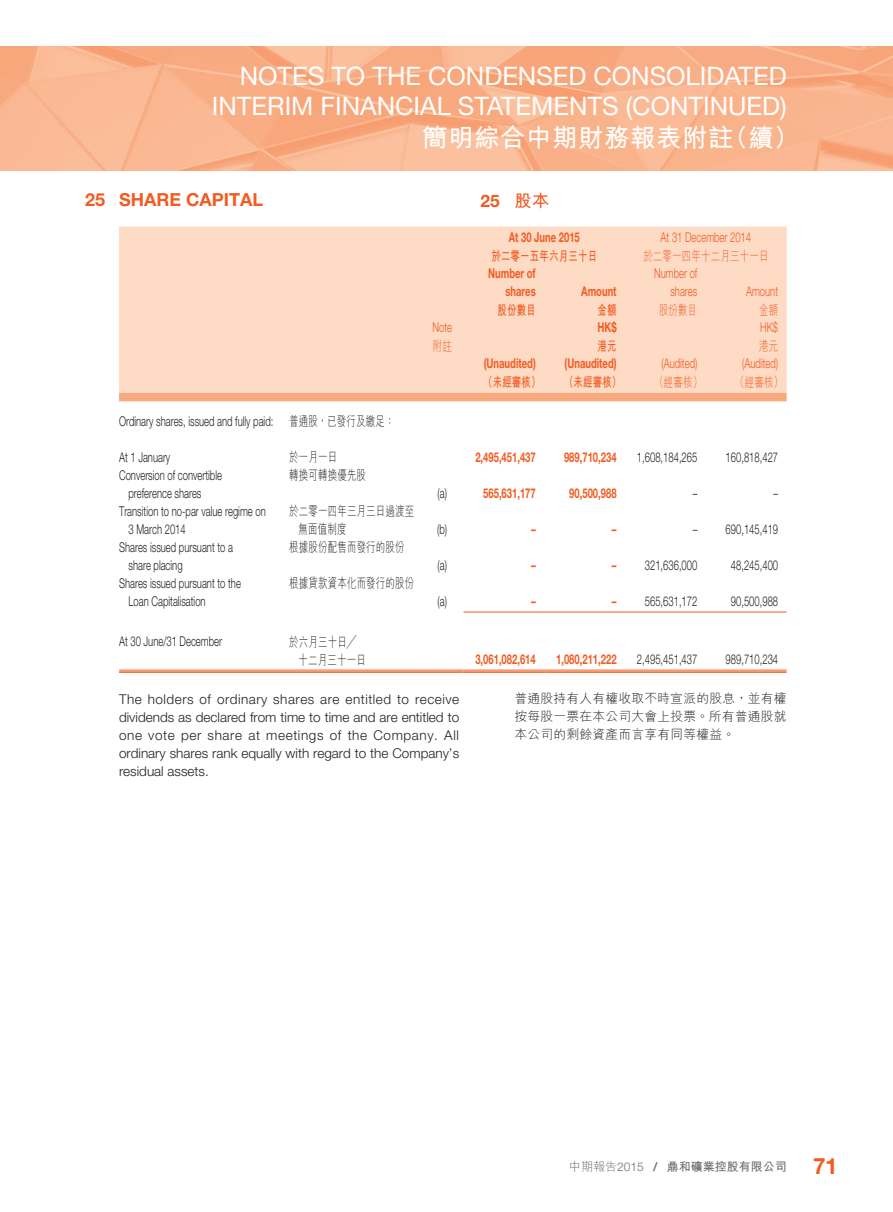
<style>
.page{position:relative;width:893px;height:1212px;background:#fff}
.page>*{position:absolute;margin:0;border:0;box-sizing:border-box;transform-origin:0 0}
.t1{font:25.5px/30px "Helvetica Neue LT Std";color:#fff;text-align:right}
.t2{font:700 25.5px "M Hei HK";letter-spacing:.02em;color:#fff}
.t3{font:700 18px "Helvetica Neue LT Std";color:#f25b21}
.t4{font:700 17.25px "Helvetica Neue LT Std";color:#f25b21}
.t5{font:300 13.5px/18px "Helvetica Neue LT Std";color:#231f20;scale:.7 1}
.t6{font:300 13.5px/18px "Helvetica Neue LT Std";color:#231f20;text-align:justify}
.t7{font:700 13.5px/18px "Helvetica Neue LT Std";color:#f25b21;text-align:right;scale:.7 1}
.t8{font:300 13.5px/18px "M Hei HK";letter-spacing:.02em;color:#231f20;scale:.7 1}
.t9{font:300 13.5px/18px "Helvetica Neue LT Std";color:#f25b21;text-align:right;scale:.7 1}
.t10{font:300 13.5px "M Hei HK";letter-spacing:.02em;color:#f25b21;scale:.7 1}
.t11{font:700 13.5px "M Hei HK";letter-spacing:.02em;color:#f25b21;scale:.7 1}
.t12{font:300 12.75px/18px "M Hei HK";letter-spacing:.02em;color:#231f20;text-align:justify}
.t13{font:700 12px "M Hei HK";color:#6c6d70}
.s1{font-family:"M Hei HK"}
.s2{font-weight:700;color:#f25b21}
.s3{font-weight:300}
.s4{font-family:"Helvetica Neue LT Std";font-weight:300}
.s5{font-family:"Helvetica Neue LT Std"}
.s6{font-family:"Helvetica Neue LT Std";font-size:22.5px;color:#f25b21}
</style>
<div class="page">
<img style="left:0;top:47px;width:893px;height:123px">
<div style="left:119px;top:227px;width:668px;height:166px;background:#fddbc5"></div>
<div style="left:119px;top:393px;width:668px;height:8px;background:#f8a97f"></div>
<hr style="left:463px;top:612px;width:81px;height:1px;background:#f25b21">
<hr style="left:544px;top:612px;width:81px;height:1px;background:#f25b21">
<hr style="left:625px;top:612px;width:81px;height:1px;background:#f25b21">
<hr style="left:706px;top:612px;width:81px;height:1px;background:#f25b21">
<hr style="left:119px;top:670px;width:170px;height:1px;background:#f25b21">
<hr style="left:119px;top:671px;width:170px;height:2px;background:#f25b21">
<hr style="left:289px;top:670px;width:132px;height:1px;background:#f25b21">
<hr style="left:289px;top:671px;width:132px;height:2px;background:#f25b21">
<hr style="left:421px;top:670px;width:42px;height:1px;background:#f25b21">
<hr style="left:421px;top:671px;width:42px;height:2px;background:#f25b21">
<hr style="left:463px;top:670px;width:81px;height:1px;background:#f25b21">
<hr style="left:463px;top:671px;width:81px;height:2px;background:#f25b21">
<hr style="left:544px;top:670px;width:81px;height:1px;background:#f25b21">
<hr style="left:544px;top:671px;width:81px;height:2px;background:#f25b21">
<hr style="left:625px;top:670px;width:81px;height:1px;background:#f25b21">
<hr style="left:625px;top:671px;width:81px;height:2px;background:#f25b21">
<hr style="left:706px;top:670px;width:81px;height:1px;background:#f25b21">
<hr style="left:706px;top:671px;width:81px;height:2px;background:#f25b21">
<h1 class="t1" style="left:212px;top:61px;width:576px">NOTES TO THE CONDENSED CONSOLIDATED<br>INTERIM FINANCIAL STATEMENTS (CONTINUED)</h1>
<h1 class="t2" style="left:422px;top:119px;width:379px">簡明綜合中期財務報表附註（續）</h1>
<h2 class="t3" style="left:85px;top:189px;width:180px">25 SHAR E CAPITAL</h2>
<p class="t4" style="left:480px;top:190px;width:70px">25 <span class="s1">股本</span></p>
<p class="t7" style="left:509px;top:228px;width:103px">At 30 June 2015</p>
<p class="t9" style="left:661px;top:228px;width:131px">At 31 December 2014</p>
<p class="t11" style="left:491px;top:246px;width:153px">於二零一五年六月三十日</p>
<p class="t10" style="left:643px;top:249px;width:180px">於二零一四年十二月三十一日</p>
<p class="t7" style="left:488px;top:264px;width:69px">Number of shares</p>
<p class="t9" style="left:654px;top:264px;width:63px">Number of shares</p>
<p class="t7" style="left:581px;top:282px;width:52px">Amount</p>
<p class="t9" style="left:746px;top:282px;width:47px">Amount</p>
<p class="t11" style="left:497px;top:300px;width:56px">股份數目</p>
<p class="t11" style="left:597px;top:300px;width:29px">金額</p>
<p class="t10" style="left:659px;top:303px;width:56px">股份數目</p>
<p class="t10" style="left:759px;top:303px;width:29px">金額</p>
<p class="t9" style="left:432px;top:318px;width:30px">Note</p>
<p class="t7" style="left:597px;top:318px;width:29px">HK$</p>
<p class="t9" style="left:760px;top:318px;width:27px">HK$</p>
<p class="t10" style="left:433px;top:339px;width:29px">附註</p>
<p class="t11" style="left:597px;top:336px;width:29px">港元</p>
<p class="t10" style="left:759px;top:339px;width:29px">港元</p>
<p class="t7" style="left:484px;top:354px;width:76px">(Unaudited)</p>
<p class="t7" style="left:565px;top:354px;width:76px">(Unaudited)</p>
<p class="t9" style="left:661px;top:354px;width:53px">(Audited)</p>
<p class="t9" style="left:742px;top:354px;width:53px">(Audited)</p>
<p class="t11" style="left:483px;top:372px;width:83px">（未經審核）</p>
<p class="t11" style="left:564px;top:372px;width:83px">（未經審核）</p>
<p class="t10" style="left:654px;top:375px;width:70px">（經審核）</p>
<p class="t10" style="left:735px;top:375px;width:70px">（經審核）</p>
<p class="t5" style="left:119px;top:411px;width:395px">Ordinary shares, issued and fully paid: <span class="s1">普通股，已發行及繳足：</span></p>
<p class="t5" style="left:119px;top:447px;width:75px">At 1 January</p>
<p class="t8" style="left:289px;top:448px;width:70px">於一月一日</p>
<p class="t7" style="left:475px;top:447px;width:88px">2,495,451,437</p>
<p class="t7" style="left:564px;top:447px;width:77px">989,710,234</p>
<p class="t5" style="left:637px;top:447px;width:88px">1,608,184,265</p>
<p class="t5" style="left:726px;top:447px;width:77px">160,818,427</p>
<p class="t5" style="left:129px;top:465px;width:135px;text-indent:-9px">Conversion of convertible preference shares</p>
<p class="t8" style="left:289px;top:466px;width:111px">轉換可轉換優先股</p>
<p class="t5" style="left:437px;top:483px;width:15px">(a)</p>
<p class="t7" style="left:483px;top:483px;width:77px">565,631,177</p>
<p class="t7" style="left:569px;top:483px;width:69px">90,500,988</p>
<p class="t5" style="left:693px;top:483px;width:8px">–</p>
<p class="t5" style="left:773px;top:483px;width:8px">–</p>
<p class="t5" style="left:129px;top:501px;width:198px;text-indent:-9px">Transition to no-par value regime on<br>3 March 2014</p>
<p class="t8" style="left:299px;top:502px;width:167px;text-indent:-9px">於二零一四年三月三日過渡至無面值制度</p>
<p class="t5" style="left:129px;top:537px;width:151px;text-indent:-9px">Shares issued pursuant to a share placing</p>
<p class="t8" style="left:289px;top:538px;width:166px">根據股份配售而發行的股份</p>
<p class="t5" style="left:129px;top:573px;width:162px;text-indent:-9px">Shares issued pursuant to the<br>Loan Capitalisation</p>
<p class="t8" style="left:289px;top:574px;width:180px">根據貸款資本化而發行的股份</p>
<p class="t5" style="left:119px;top:632px;width:149px">At 30 June/31 December</p>
<p class="t8" style="left:299px;top:632px;width:98px;text-indent:-9px">於六月三十日╱十二月三十一日</p>
<p class="t5" style="left:437px;top:519px;width:16px">(b)</p>
<p class="t7" style="left:531px;top:519px;width:8px">–</p>
<p class="t7" style="left:612px;top:519px;width:8px">–</p>
<p class="t5" style="left:693px;top:519px;width:124px">– 690,145,419</p>
<p class="t5" style="left:438px;top:555px;width:15px">(a)</p>
<p class="t7" style="left:531px;top:555px;width:8px">–</p>
<p class="t5" style="left:612px;top:555px;width:124px"><span class="s2">–</span> 321,636,000</p>
<p class="t5" style="left:731px;top:555px;width:69px">48,245,400</p>
<p class="t5" style="left:438px;top:591px;width:15px">(a)</p>
<p class="t7" style="left:531px;top:591px;width:8px">–</p>
<p class="t5" style="left:612px;top:591px;width:124px"><span class="s2">–</span> 565,631,172</p>
<p class="t5" style="left:731px;top:591px;width:69px">90,500,988</p>
<p class="t7" style="left:475px;top:650px;width:88px">3,061,082,614</p>
<p class="t7" style="left:556px;top:650px;width:88px">1,080,211,222</p>
<p class="t5" style="left:637px;top:650px;width:88px">2,495,451,437</p>
<p class="t5" style="left:726px;top:650px;width:77px">989,710,234</p>
<p class="t6" style="left:119px;top:690px;width:342px">The holders of ordinary shares are entitled to receive dividends as declared from time to time and are entitled to one vote per share at meetings of the Company. All ordinary shares rank equally with regard to the Company’s residual assets.</p>
<p class="t12" style="left:514px;top:689px;width:274px">普通股持有人有權收取不時宣派的股息，並有權按每股一票在本公司大會上投票。所有普通股就本公司的剩餘資產而言享有同等權益。</p>
<p class="t13" style="left:569px;top:1158px;width:270px"><span class="s3">中期報告</span><span class="s4">2015</span> <span class="s5">/</span> 鼎和礦業控股有限公司 <span class="s6">71</span></p>
</div>
